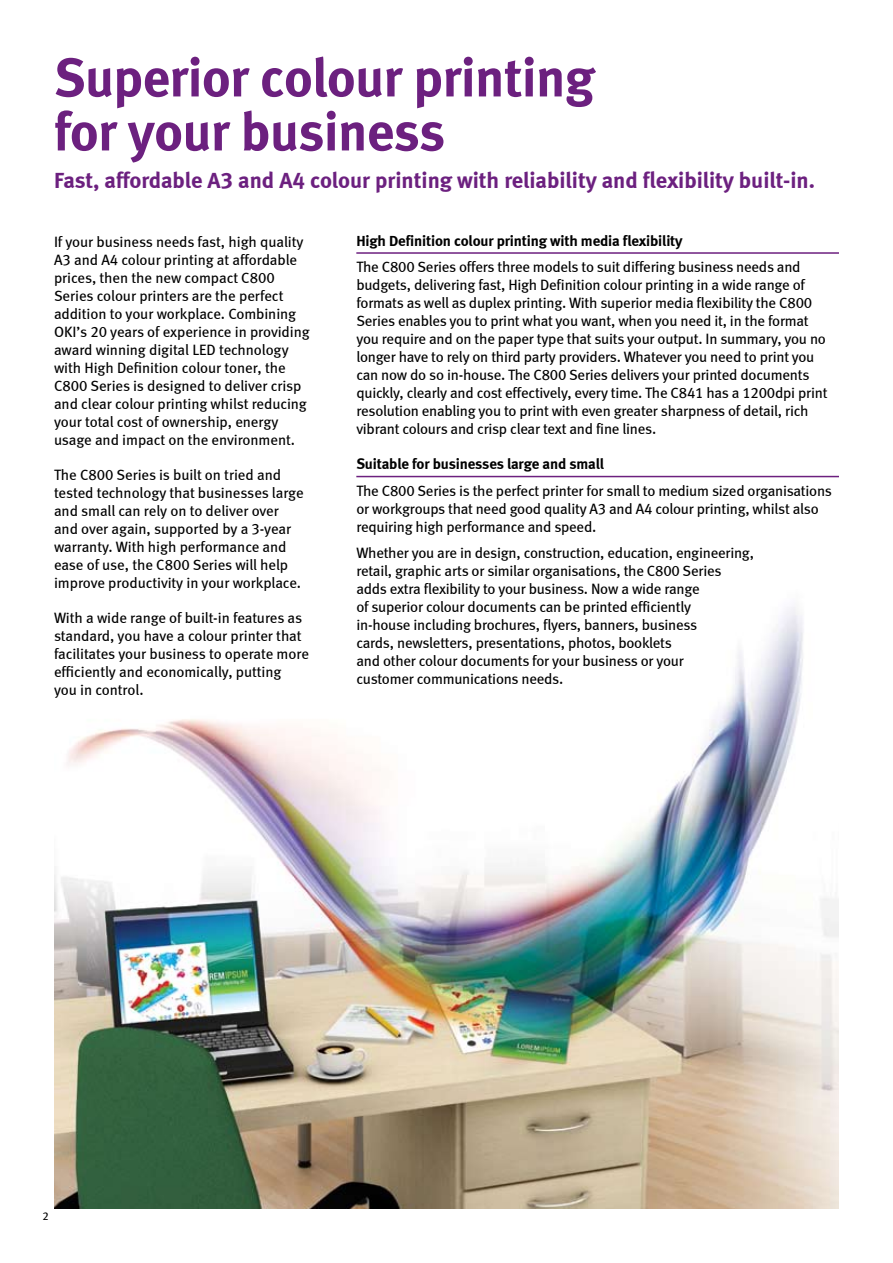
<style>
.page{position:relative;width:893px;height:1263px;background:#fff}
.page>*{position:absolute;margin:0;border:0;box-sizing:border-box;transform-origin:0 0}
.t1{font:54px/54px "Meta Bold LF";letter-spacing:-.01em;color:#6c207f}
.t2{font:22.5px "Meta Bold LF";color:#6c207f}
.t3{font:15px/18px "Meta Book LF";letter-spacing:-.015em;color:#000}
.t4{font:15px "Meta Bold LF";letter-spacing:-.01em;color:#000}
</style>
<div class="page">
<img style="left:54px;top:607px;width:785px;height:602px">
<hr style="left:356px;top:252px;width:483px;height:2px;background:#6c207f">
<hr style="left:356px;top:476px;width:483px;height:1px;background:#6c207f">
<h1 class="t1" style="left:54px;top:50px;width:542px">Superior colour printing for your business</h1>
<h2 class="t2" style="left:54px;top:167px;width:762px">Fast, affordable A3 and A4 colour printing with reliability and flexibility built-in.</h2>
<p class="t3" style="left:54px;top:232px;width:257px">If your business needs fast, high quality A3 and A4 colour printing at affordable prices, then the new compact C800<br>Series colour printers are the perfect addition to your workplace. Combining OKI’s 20 years of experience in providing award winning digital LED technology with High Definition colour toner, the C800 Series is designed to deliver crisp and clear colour printing whilst reducing your total cost of ownership, energy usage and impact on the environment.</p>
<p class="t3" style="left:54px;top:465px;width:251px">The C800 Series is built on tried and tested technology that businesses large and small can rely on to deliver over and over again, supported by a 3-year warranty. With high performance and ease of use, the C800 Series will help improve productivity in your workplace.</p>
<p class="t3" style="left:54px;top:608px;width:256px">With a wide range of built-in features as standard, you have a colour printer that facilitates your business to operate more efficiently and economically, putting<br>you in control.</p>
<p class="t4" style="left:356px;top:232px;width:328px">High Definition colour printing with media flexibility</p>
<p class="t3" style="left:356px;top:258px;width:473px">The C800 Series offers three models to suit differing business needs and budgets, delivering fast, High Definition colour printing in a wide range of formats as well as duplex printing. With superior media flexibility the C800<br>Series enables you to print what you want, when you need it, in the format you require and on the paper type that suits your output. In summary, you no longer have to rely on third party providers. Whatever you need to print you can now do so in-house. The C800 Series delivers your printed documents quickly, clearly and cost effectively, every time. The C841 has a 1200dpi print resolution enabling you to print with even greater sharpness of detail, rich vibrant colours and crisp clear text and fine lines.</p>
<p class="t4" style="left:356px;top:455px;width:249px">Suitable for businesses large and small</p>
<p class="t3" style="left:356px;top:481px;width:477px">The C800 Series is the perfect printer for small to medium sized organisations or workgroups that need good quality A3 and A4 colour printing, whilst also requiring high performance and speed.</p>
<p class="t3" style="left:356px;top:544px;width:399px">Whether you are in design, construction, education, engineering, retail, graphic arts or similar organisations, the C800 Series adds extra flexibility to your business. Now a wide range<br>of superior colour documents can be printed efficiently<br>in-house including brochures, flyers, banners, business<br>cards, newsletters, presentations, photos, booklets<br>and other colour documents for your business or your<br>customer communications needs.</p>
</div>
